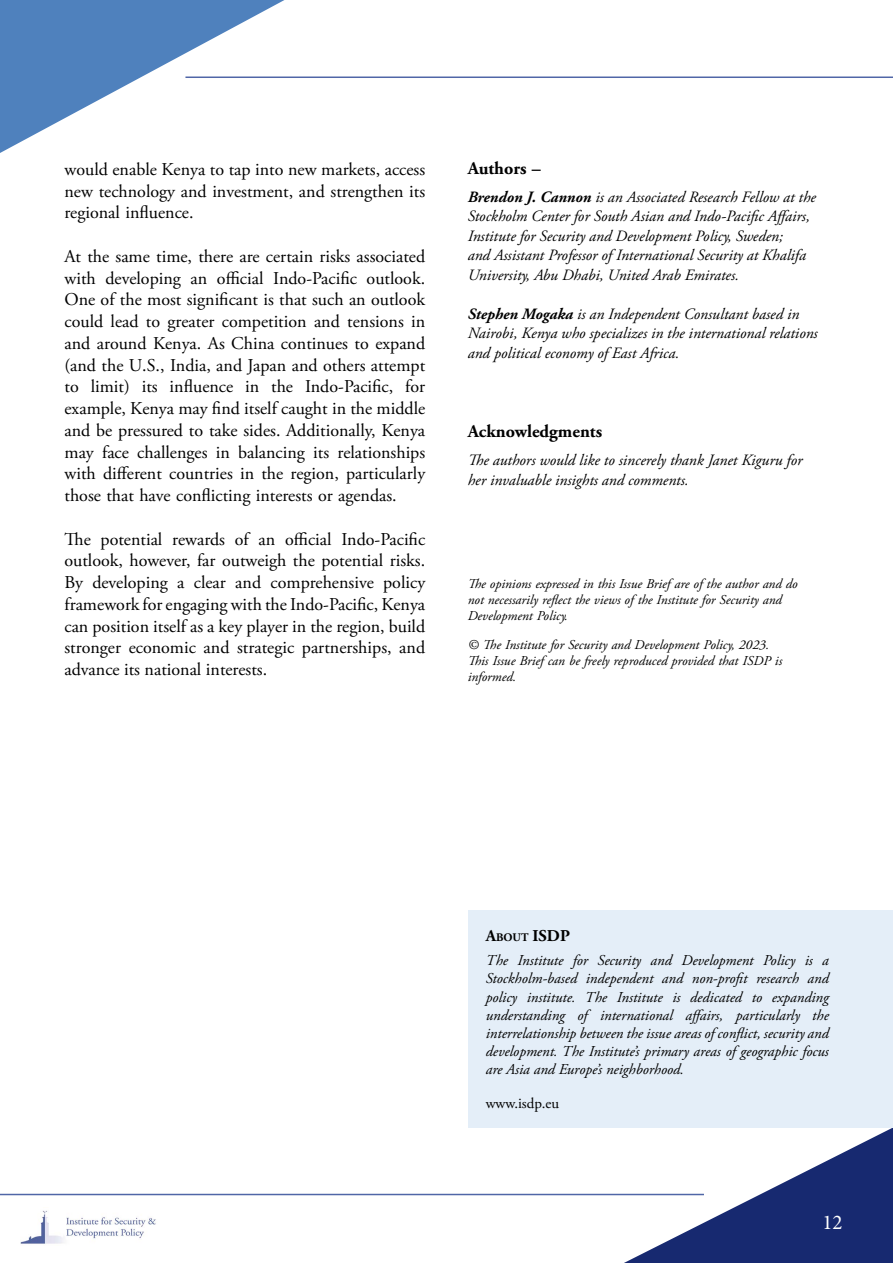
<style>
.page{position:relative;width:893px;height:1263px;background:#fff}
.page>*{position:absolute;margin:0;border:0;box-sizing:border-box;transform-origin:0 0}
.t1{font:21px "Minion Pro";color:#fff}
.t2{font:18px/21.8px "Adobe Garamond Pro";color:#000;text-align:justify}
.t3{font:700 18px "Adobe Garamond Pro";color:#000}
.t4{font:700 16.5px "Adobe Garamond Pro";color:#000}
.t5{font:italic 15.75px/19.5px "Adobe Garamond Pro";color:#000}
.t6{font:italic 15px/18px "Adobe Garamond Pro";color:#000;text-align:justify}
.t7{font:15px "Adobe Garamond Pro";color:#000}
.t8{font:italic 13.5px/16.2px "Adobe Garamond Pro";color:#000}
.s1{font-weight:700}
.s2{font-size:11.55px}
</style>
<div class="page">
<svg style="left:0;top:0;width:284px;height:153px"></svg>
<hr style="left:185px;top:77px;width:708px;height:1px;background:#5066a7">
<svg style="left:624px;top:1127px;width:269px;height:136px"></svg>
<hr style="left:0;top:1194px;width:704px;height:1px;background:#5066a7">
<img style="left:20px;top:1210px;width:136px;height:34px">
<div style="left:468px;top:910px;width:425px;height:217px;background:#e4eef8"></div>
<p class="t2" style="left:64px;top:159px;width:362px">would enable Kenya to tap into new markets, access new technology and investment, and strengthen its regional influence.</p>
<p class="t2" style="left:64px;top:246px;width:363px">At the same time, there are certain risks associated with developing an official Indo-Pacific outlook.<br>One of the most significant is that such an outlook could lead to greater competition and tensions in and around Kenya. As China continues to expand (and the U.S., India, and Japan and others attempt to limit) its influence in the Indo-Pacific, for example, Kenya may find itself caught in the middle and be pressured to take sides. Additionally, Kenya may face challenges in balancing its relationships with different countries in the region, particularly those that have conflicting interests or agendas.</p>
<p class="t2" style="left:64px;top:529px;width:362px">The potential rewards of an official Indo-Pacific outlook, however, far outweigh the potential risks.<br>By developing a clear and comprehensive policy framework for engaging with the Indo-Pacific, Kenya can position itself as a key player in the region, build stronger economic and strategic partnerships, and advance its national interests.</p>
<p class="t3" style="left:468px;top:157px;width:74px">Authors –</p>
<p class="t5" style="left:468px;top:187px;width:350px"><span class="s1">Brendon J. Cannon</span> is an Associated Research Fellow at the Stockholm Center for South Asian and Indo-Pacific Affairs, Institute for Security and Development Policy, Sweden;<br>and Assistant Professor of International Security at Khalifa University, Abu Dhabi, United Arab Emirates.</p>
<p class="t5" style="left:468px;top:304px;width:351px"><span class="s1">Stephen Mogaka</span> is an Independent Consultant based in<br>Nairobi, Kenya who specializes in the international relations and political economy of East Africa.</p>
<p class="t3" style="left:468px;top:421px;width:136px">Acknowledgments</p>
<p class="t5" style="left:468px;top:451px;width:336px">The authors would like to sincerely thank Janet Kiguru for her invaluable insights and comments.</p>
<p class="t8" style="left:468px;top:576px;width:331px">The opinions expressed in this Issue Brief are of the author and do not necessarily reflect the views of the Institute for Security and<br>Development Policy.</p>
<p class="t8" style="left:468px;top:637px;width:316px">© The Institute for Security and Development Policy, 2023.<br>This Issue Brief can be freely reproduced provided that ISDP is informed.</p>
<p class="t4" style="left:486px;top:927px;width:86px">A<span class="s2">bout</span> ISDP</p>
<p class="t6" style="left:486px;top:952px;width:345px">The Institute for Security and Development Policy is a Stockholm-based independent and non-profit research and policy institute. The Institute is dedicated to expanding understanding of international affairs, particularly the interrelationship between the issue areas of conflict, security and development. The Institute’s primary areas of geographic focus are Asia and Europe’s neighborhood.</p>
<p class="t7" style="left:486px;top:1094px;width:75px">www.isdp.eu</p>
<p class="t1" style="left:822px;top:1208px;width:22px">12</p>
</div>
